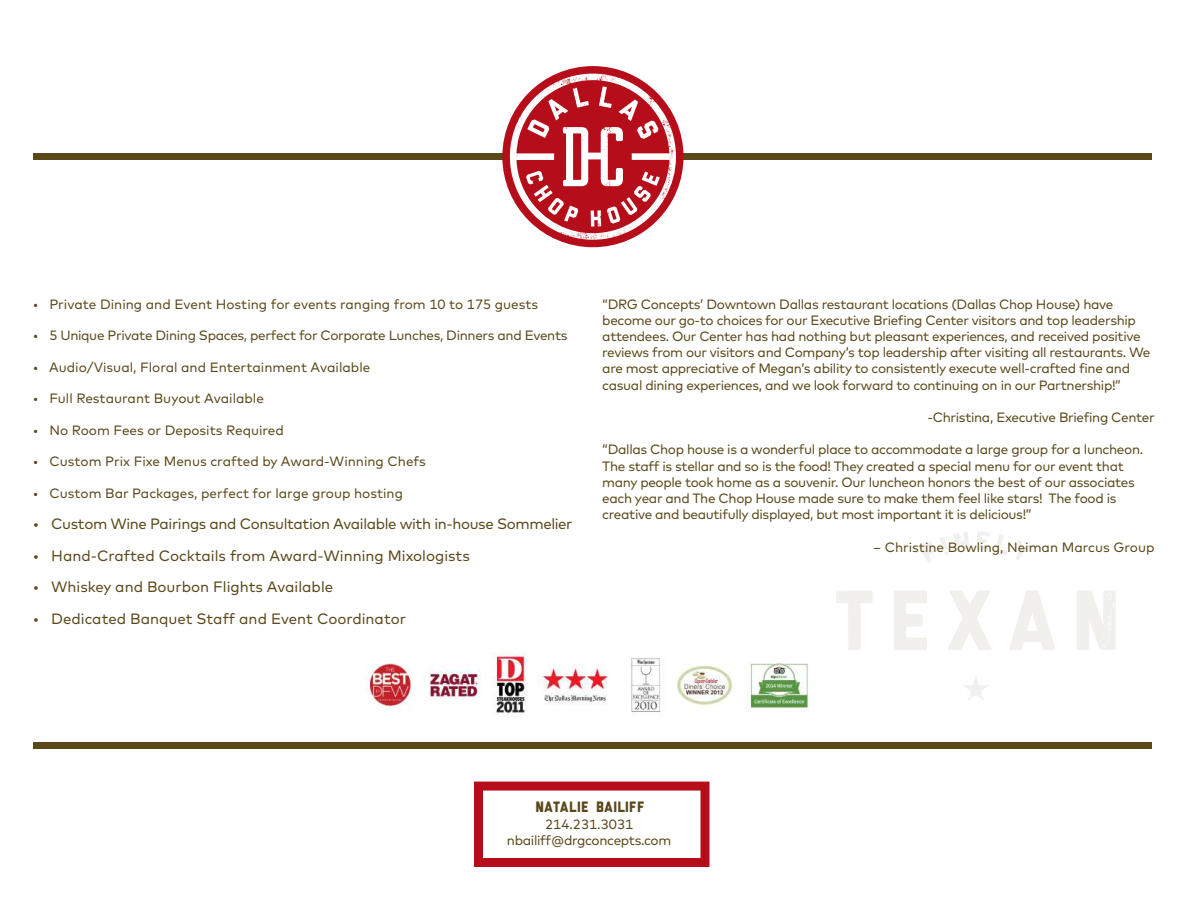
<style>
.page{position:relative;width:1188px;height:918px;background:#fff}
.page>*{position:absolute;margin:0;border:0;box-sizing:border-box;transform-origin:0 0}
.t1{font:15px "Mark";color:#5a471a}
.t2{font:15px "Mark";letter-spacing:-.025em;color:#5a471a}
.t3{font:15px "Liberator";color:#5a471a}
.t4{font:13.5px/16.2px "Mark";letter-spacing:-.025em;color:#5a471a}
.t5{font:13.5px "Mark";color:#5a471a}
</style>
<div class="page">
<div style="left:33px;top:153px;width:1118px;height:6px;background:#5a471a"></div>
<svg style="left:836px;top:591px;width:37px;height:59px"></svg>
<svg style="left:894px;top:591px;width:33px;height:59px"></svg>
<svg style="left:948px;top:591px;width:43px;height:59px"></svg>
<svg style="left:1009px;top:591px;width:46px;height:59px"></svg>
<svg style="left:1077px;top:590px;width:39px;height:60px"></svg>
<svg style="left:919px;top:532px;width:50px;height:31px"></svg>
<svg style="left:977px;top:532px;width:31px;height:23px"></svg>
<svg style="left:1015px;top:540px;width:18px;height:20px"></svg>
<svg style="left:963px;top:677px;width:26px;height:23px"></svg>
<svg style="left:474px;top:782px;width:235px;height:85px"></svg>
<div style="left:502px;top:66px;width:182px;height:181px;background:#b50e1a;border-radius:50%"></div>
<svg style="left:510px;top:74px;width:166px;height:166px"></svg>
<div style="left:33px;top:742px;width:1118px;height:7px;background:#5a471a"></div>
<img style="left:365px;top:653px;width:445px;height:60px">
<p class="t5" style="left:33px;top:296px;width:507px">• Private Dining and Event Hosting for events ranging from 10 to 175 guests</p>
<p class="t4" style="left:33px;top:327px;width:536px">• 5 Unique Private Dining Spaces, perfect for Corporate Lunches, Dinners and Events</p>
<p class="t5" style="left:33px;top:359px;width:339px">• Audio/Visual, Floral and Entertainment Available</p>
<p class="t5" style="left:33px;top:391px;width:233px">• Full Restaurant Buyout Available</p>
<p class="t5" style="left:33px;top:422px;width:253px">• No Room Fees or Deposits Required</p>
<p class="t5" style="left:33px;top:454px;width:395px">• Custom Prix Fixe Menus crafted by Award-Winning Chefs</p>
<p class="t5" style="left:33px;top:485px;width:372px">• Custom Bar Packages, perfect for large group hosting</p>
<p class="t2" style="left:33px;top:515px;width:541px">• Custom Wine Pairings and Consultation Available with in-house Sommelier</p>
<p class="t1" style="left:33px;top:547px;width:439px">• Hand-Crafted Cocktails from Award-Winning Mixologists</p>
<p class="t1" style="left:33px;top:578px;width:302px">• Whiskey and Bourbon Flights Available</p>
<p class="t1" style="left:33px;top:610px;width:375px">• Dedicated Banquet Staff and Event Coordinator</p>
<p class="t4" style="left:602px;top:296px;width:550px">“DRG Concepts’ Downtown Dallas restaurant locations (Dallas Chop House) have become our go-to choices for our Executive Briefing Center visitors and top leadership attendees. Our Center has had nothing but pleasant experiences, and received positive reviews from our visitors and Company’s top leadership after visiting all restaurants. We are most appreciative of Megan’s ability to consistently execute well-crafted fine and casual dining experiences, and we look forward to continuing on in our Partnership!”</p>
<p class="t4" style="left:927px;top:409px;width:229px">-Christina, Executive Briefing Center</p>
<p class="t4" style="left:602px;top:442px;width:543px">“Dallas Chop house is a wonderful place to accommodate a large group for a luncheon.<br>The staff is stellar and so is the food! They created a special menu for our event that many people took home as a souvenir. Our luncheon honors the best of our associates each year and The Chop House made sure to make them feel like stars! The food is creative and beautifully displayed, but most important it is delicious!”</p>
<p class="t5" style="left:873px;top:539px;width:283px">– Christine Bowling, Neiman Marcus Group</p>
<p class="t3" style="left:535px;top:802px;width:111px">NATALIE BAILIFF</p>
<p class="t4" style="left:507px;top:816px;width:166px;text-align:center">214.231.3031 nbailiff@drgconcepts.com</p>
</div>
